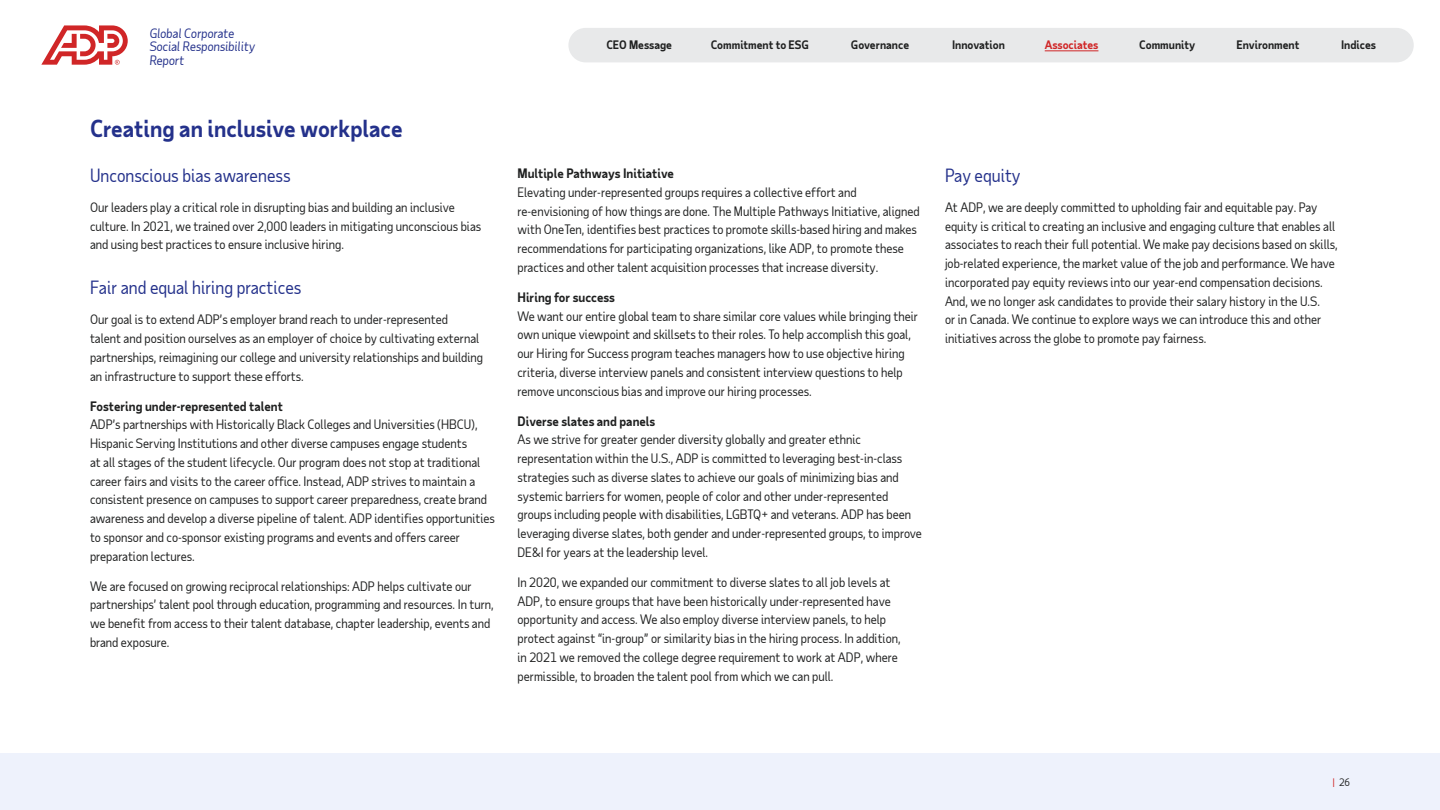
<style>
.page{position:relative;width:1440px;height:810px;background:#fff}
.page>*{position:absolute;margin:0;border:0;box-sizing:border-box;transform-origin:0 0}
.Subhead{font:700 22.5px "Taub Sans";color:#24318b}
.Lead_in{font:17.5px "Taub Sans";color:#24318b}
.Body{font:12.5px/18.8px "Taub Sans";color:#1f2020}
.Body-2{font:700 12.5px "Taub Sans";color:#1f2020}
.t1{font:italic 12.5px/13.8px "Taub Sans";color:#24318b}
.t2{font:700 11.25px "Taub Sans";color:#1f2020}
.t3{font:700 11.25px "Taub Sans";color:#d02627}
.t4{font:10px "Taub Sans";color:#1f2020}
.s1{color:#d02627}
</style>
<div class="page">
<div style="left:0;top:754px;width:1440px;height:56px;background:#eef2fc"></div>
<div style="left:568px;top:28px;width:846px;height:34px;background:#e8e9ea;border-radius:17px"></div>
<svg style="left:41px;top:25px;width:87px;height:40px"></svg>
<hr style="left:1045px;top:51px;width:53px;height:1px;background:#d02627">
<p class="t1" style="left:150px;top:26px;width:107px">Global Corporate<br>Social Responsibility<br>Report</p>
<p class="Subhead" style="left:90px;top:114px;width:314px">Creating an inclusive workplace</p>
<p class="Lead_in" style="left:90px;top:164px;width:202px">Unconscious bias awareness</p>
<p class="Body" style="left:90px;top:198px;width:393px">Our leaders play a critical role in disrupting bias and building an inclusive culture. In 2021, we trained over 2,000 leaders in mitigating unconscious bias and using best practices to ensure inclusive hiring.</p>
<p class="Lead_in" style="left:90px;top:277px;width:213px">Fair and equal hiring practices</p>
<p class="Body" style="left:90px;top:310px;width:395px">Our goal is to extend ADP’s employer brand reach to under-represented<br>talent and position ourselves as an employer of choice by cultivating external partnerships, reimagining our college and university relationships and building an infrastructure to support these efforts.</p>
<p class="Body-2" style="left:90px;top:398px;width:194px">Fostering under-represented talent</p>
<p class="Body" style="left:90px;top:415px;width:407px">ADP’s partnerships with Historically Black Colleges and Universities (HBCU), Hispanic Serving Institutions and other diverse campuses engage students<br>at all stages of the student lifecycle. Our program does not stop at traditional career fairs and visits to the career office. Instead, ADP strives to maintain a consistent presence on campuses to support career preparedness, create brand awareness and develop a diverse pipeline of talent. ADP identifies opportunities to sponsor and co-sponsor existing programs and events and offers career preparation lectures.</p>
<p class="Body" style="left:90px;top:576px;width:405px">We are focused on growing reciprocal relationships: ADP helps cultivate our partnerships’ talent pool through education, programming and resources. In turn, we benefit from access to their talent database, chapter leadership, events and brand exposure.</p>
<p class="t2" style="left:606px;top:38px;width:67px">CEO Message</p>
<p class="t2" style="left:711px;top:38px;width:100px">Commitment to ESG</p>
<p class="t2" style="left:851px;top:38px;width:60px">Governance</p>
<p class="t2" style="left:952px;top:38px;width:54px">Innovation</p>
<p class="t2" style="left:1139px;top:38px;width:58px">Community</p>
<p class="t2" style="left:1236px;top:38px;width:65px">Environment</p>
<p class="t2" style="left:1341px;top:38px;width:36px">Indices</p>
<p class="t3" style="left:1045px;top:38px;width:55px">Associates</p>
<p class="Body-2" style="left:518px;top:165px;width:158px">Multiple Pathways Initiative</p>
<p class="Body" style="left:518px;top:183px;width:404px">Elevating under-represented groups requires a collective effort and re-envisioning of how things are done. The Multiple Pathways Initiative, aligned with OneTen, identifies best practices to promote skills-based hiring and makes recommendations for participating organizations, like ADP, to promote these practices and other talent acquisition processes that increase diversity.</p>
<p class="Body-2" style="left:518px;top:289px;width:99px">Hiring for success</p>
<p class="Body" style="left:518px;top:306px;width:402px">We want our entire global team to share similar core values while bringing their own unique viewpoint and skillsets to their roles. To help accomplish this goal, our Hiring for Success program teaches managers how to use objective hiring criteria, diverse interview panels and consistent interview questions to help remove unconscious bias and improve our hiring processes.</p>
<p class="Body-2" style="left:518px;top:413px;width:139px">Diverse slates and panels</p>
<p class="Body" style="left:518px;top:430px;width:406px">As we strive for greater gender diversity globally and greater ethnic representation within the U.S., ADP is committed to leveraging best-in-class strategies such as diverse slates to achieve our goals of minimizing bias and systemic barriers for women, people of color and other under-represented groups including people with disabilities, LGBTQ+ and veterans. ADP has been leveraging diverse slates, both gender and under-represented groups, to improve DE&amp;I for years at the leadership level.</p>
<p class="Body" style="left:518px;top:573px;width:385px">In 2020, we expanded our commitment to diverse slates to all job levels at ADP, to ensure groups that have been historically under-represented have opportunity and access. We also employ diverse interview panels, to help protect against “in-group” or similarity bias in the hiring process. In addition, in 2021 we removed the college degree requirement to work at ADP, where permissible, to broaden the talent pool from which we can pull.</p>
<p class="Lead_in" style="left:945px;top:164px;width:77px">Pay equity</p>
<p class="Body" style="left:945px;top:198px;width:394px">At ADP, we are deeply committed to upholding fair and equitable pay. Pay equity is critical to creating an inclusive and engaging culture that enables all associates to reach their full potential. We make pay decisions based on skills, job-related experience, the market value of the job and performance. We have incorporated pay equity reviews into our year-end compensation decisions.<br>And, we no longer ask candidates to provide their salary history in the U.S.<br>or in Canada. We continue to explore ways we can introduce this and other initiatives across the globe to promote pay fairness.</p>
<p class="t4" style="left:1332px;top:776px;width:19px"><span class="s1">|</span> 26</p>
</div>
